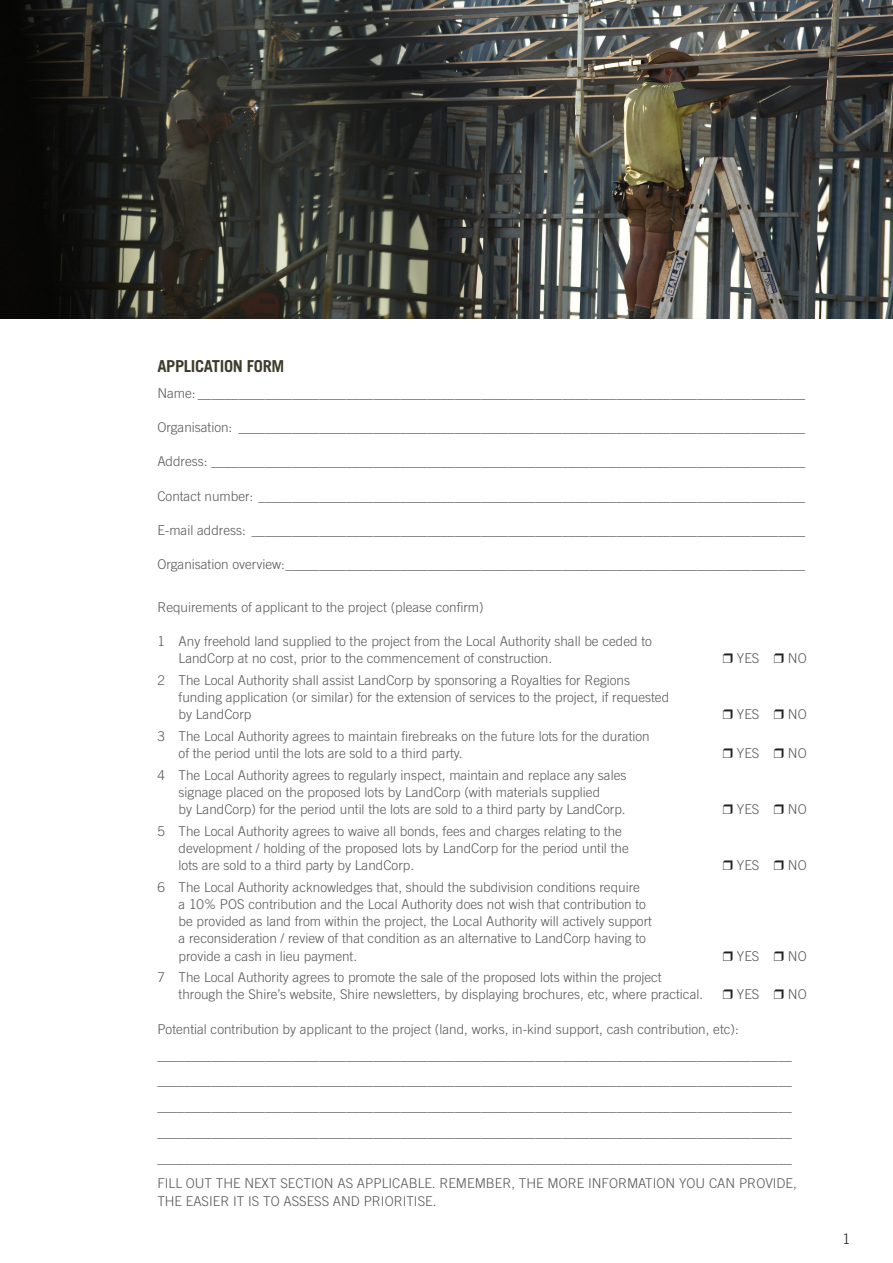
<style>
.page{position:relative;width:893px;height:1263px;background:#fff}
.page>*{position:absolute;margin:0;border:0;box-sizing:border-box;transform-origin:0 0}
.Sub_Head{font:700 16.5px "Trade Gothic LT";letter-spacing:-.02em;color:#3e3c2b}
.t1{font:300 14.25px "Trade Gothic LT";color:#231f20}
.t2{font:300 13.5px/17.2px "Trade Gothic LT";color:#57585a}
.s1{color:#231f20}
</style>
<div class="page">
<img style="left:0;top:0;width:893px;height:319px">
<p class="Sub_Head" style="left:157px;top:356px;width:129px">APPLICATION FORM</p>
<p class="t2" style="left:157px;top:384px;width:649px">Name: __________________________________________________________________________________________</p>
<p class="t2" style="left:157px;top:418px;width:649px">Organisation: ____________________________________________________________________________________</p>
<p class="t2" style="left:157px;top:453px;width:649px">Address: ________________________________________________________________________________________</p>
<p class="t2" style="left:157px;top:487px;width:649px">Contact number: _________________________________________________________________________________</p>
<p class="t2" style="left:157px;top:521px;width:649px">E-mail address: __________________________________________________________________________________</p>
<p class="t2" style="left:157px;top:555px;width:649px">Organisation overview:_____________________________________________________________________________</p>
<p class="t2" style="left:157px;top:598px;width:328px">Requirements of applicant to the project (please confirm)</p>
<p class="t2" style="left:179px;top:632px;width:475px;text-indent:-21px">1 Any freehold land supplied to the project from the Local Authority shall be ceded to<br>LandCorp at no cost, prior to the commencement of construction.</p>
<p class="t2" style="left:723px;top:650px;width:85px"><span class="s1">❒</span> YES <span class="s1">❒</span> NO</p>
<p class="t2" style="left:179px;top:671px;width:492px;text-indent:-21px">2 The Local Authority shall assist LandCorp by sponsoring a Royalties for Regions funding application (or similar) for the extension of services to the project, if requested by LandCorp</p>
<p class="t2" style="left:179px;top:727px;width:473px;text-indent:-21px">3 The Local Authority agrees to maintain firebreaks on the future lots for the duration of the period until the lots are sold to a third party.</p>
<p class="t2" style="left:179px;top:766px;width:449px;text-indent:-21px">4 The Local Authority agrees to regularly inspect, maintain and replace any sales signage placed on the proposed lots by LandCorp (with materials supplied<br>by LandCorp) for the period until the lots are sold to a third party by LandCorp.</p>
<p class="t2" style="left:179px;top:822px;width:452px;text-indent:-21px">5 The Local Authority agrees to waive all bonds, fees and charges relating to the development / holding of the proposed lots by LandCorp for the period until the lots are sold to a third party by LandCorp.</p>
<p class="t2" style="left:179px;top:878px;width:475px;text-indent:-21px">6 The Local Authority acknowledges that, should the subdivision conditions require<br>a 10% POS contribution and the Local Authority does not wish that contribution to be provided as land from within the project, the Local Authority will actively support a reconsideration / review of that condition as an alternative to LandCorp having to provide a cash in lieu payment.</p>
<p class="t2" style="left:723px;top:706px;width:85px"><span class="s1">❒</span> YES <span class="s1">❒</span> NO</p>
<p class="t2" style="left:723px;top:744px;width:85px"><span class="s1">❒</span> YES <span class="s1">❒</span> NO</p>
<p class="t2" style="left:723px;top:800px;width:85px"><span class="s1">❒</span> YES <span class="s1">❒</span> NO</p>
<p class="t2" style="left:723px;top:857px;width:85px"><span class="s1">❒</span> YES <span class="s1">❒</span> NO</p>
<p class="t2" style="left:723px;top:947px;width:85px"><span class="s1">❒</span> YES <span class="s1">❒</span> NO</p>
<p class="t2" style="left:179px;top:969px;width:526px;text-indent:-21px">7 The Local Authority agrees to promote the sale of the proposed lots within the project through the Shire’s website, Shire newsletters, by displaying brochures, etc, where practical.</p>
<p class="t2" style="left:723px;top:986px;width:85px"><span class="s1">❒</span> YES <span class="s1">❒</span> NO</p>
<p class="t2" style="left:157px;top:1020px;width:583px">Potential contribution by applicant to the project (land, works, in-kind support, cash contribution, etc):</p>
<p class="t2" style="left:157px;top:1046px;width:636px">______________________________________________________________________________________________</p>
<p class="t2" style="left:157px;top:1072px;width:636px">______________________________________________________________________________________________</p>
<p class="t2" style="left:157px;top:1097px;width:636px">______________________________________________________________________________________________</p>
<p class="t2" style="left:157px;top:1123px;width:636px">______________________________________________________________________________________________</p>
<p class="t2" style="left:157px;top:1149px;width:636px">______________________________________________________________________________________________</p>
<p class="t2" style="left:157px;top:1175px;width:641px">FILL OUT THE NEXT SECTION AS APPLICABLE. REMEMBER, THE MORE INFORMATION YOU CAN PROVIDE,<br>THE EASIER IT IS TO ASSESS AND PRIORITISE.</p>
<p class="t1" style="left:842px;top:1231px;width:9px">1</p>
</div>
